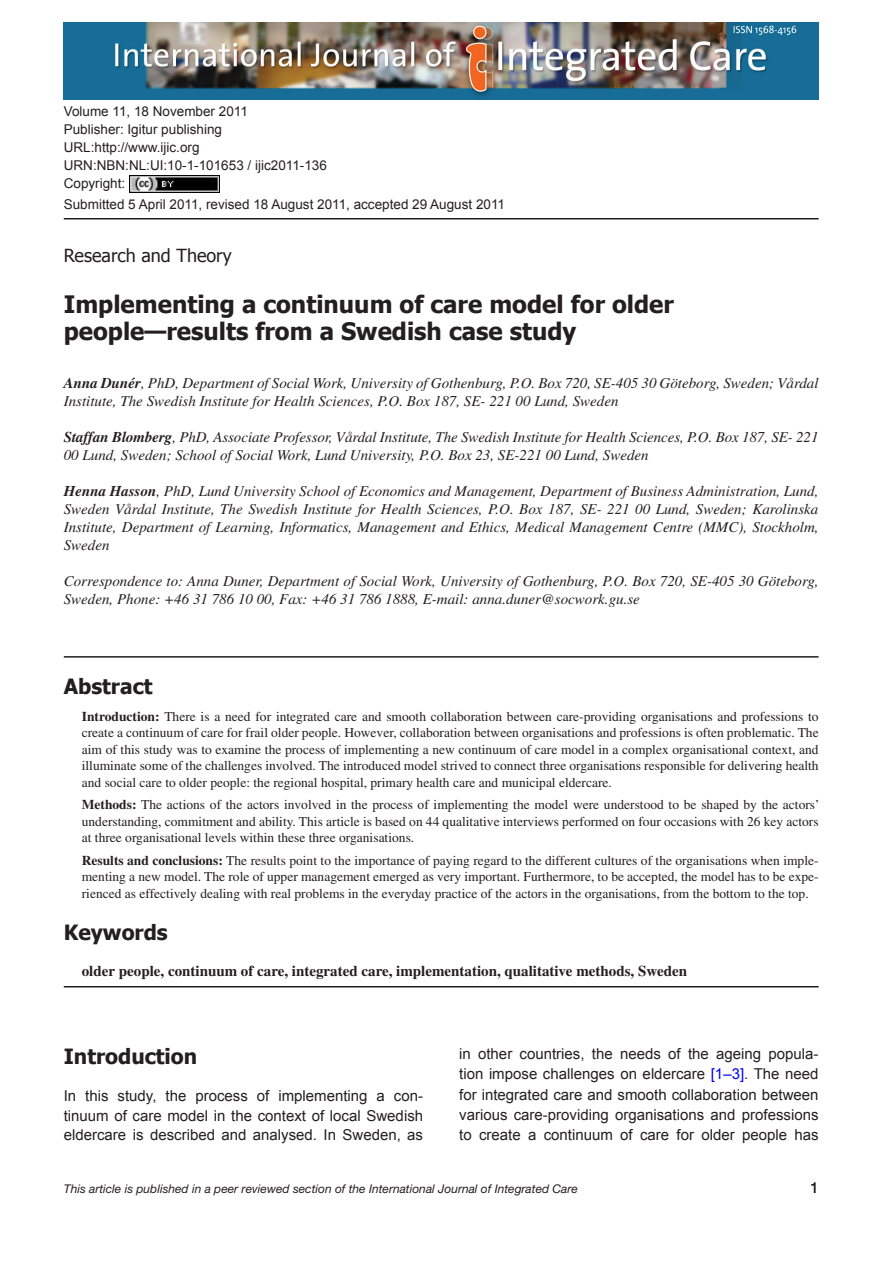
<style>
.page{position:relative;width:893px;height:1263px;background:#fff}
.page>*{position:absolute;margin:0;border:0;box-sizing:border-box;transform-origin:0 0}
.t1{font:700 24px/27px "Tahoma";color:#231f20}
.t2{font:700 21px "Tahoma";color:#231f20}
.t3{font:18px "Tahoma";color:#231f20}
.t4{font:italic 15px/18px "Times";color:#231f20}
.t5{font:15px/20.2px "Arial";color:#231f20;text-align:justify}
.t6{font:700 15px "Times";color:#231f20}
.t7{font:15px "Helvetica Neue";color:#231f20}
.t8{font:13.5px/16.5px "Times";color:#231f20;text-align:justify}
.t9{font:13.5px/18px "Arial";color:#231f20}
.t10{font:italic 12px "Helvetica Neue";color:#231f20}
.s1{font-weight:700}
.s2{color:#00f}
</style>
<div class="page">
<hr style="left:64px;top:218px;width:755px;height:1px;background:#231f20">
<img style="left:129px;top:176px;width:90px;height:16px">
<img style="left:64px;top:23px;width:755px;height:77px">
<hr style="left:64px;top:656px;width:755px;height:2px;background:#231f20">
<hr style="left:64px;top:986px;width:755px;height:1px;background:#231f20">
<p class="t9" style="left:64px;top:102px;width:265px">Volume 11, 18 November 2011<br>Publisher: Igitur publishing<br>URL:http://www.ijic.org<br>URN:NBN:NL:UI:10-1-101653 / ijic2011-136<br>Copyright:</p>
<p class="t9" style="left:64px;top:195px;width:443px">Submitted 5 April 2011, revised 18 August 2011, accepted 29 August 2011</p>
<h3 class="t3" style="left:64px;top:243px;width:169px">Research and Theory</h3>
<h1 class="t1" style="left:64px;top:289px;width:612px">Implementing a continuum of care model for older people—results from a Swedish case study</h1>
<p class="t4" style="left:64px;top:374px;width:756px"><span class="s1">Anna Dunér</span>, PhD, Department of Social Work, University of Gothenburg, P.O. Box 720, SE-405 30 Göteborg, Sweden; Vårdal<br>Institute, The Swedish Institute for Health Sciences, P.O. Box 187, SE- 221 00 Lund, Sweden</p>
<p class="t4" style="left:64px;top:428px;width:756px"><span class="s1">Staffan Blomberg</span>, PhD, Associate Professor, Vårdal Institute, The Swedish Institute for Health Sciences, P.O. Box 187, SE- 221<br>00 Lund, Sweden; School of Social Work, Lund University, P.O. Box 23, SE-221 00 Lund, Sweden</p>
<p class="t4" style="left:64px;top:482px;width:756px;text-align:justify"><span class="s1">Henna Hasson</span>, PhD, Lund University School of Economics and Management, Department of Business Administration, Lund, Sweden Vårdal Institute, The Swedish Institute for Health Sciences, P.O. Box 187, SE- 221 00 Lund, Sweden; Karolinska Institute, Department of Learning, Informatics, Management and Ethics, Medical Management Centre (MMC), Stockholm, Sweden</p>
<p class="t4" style="left:64px;top:572px;width:756px">Correspondence to: Anna Duner, Department of Social Work, University of Gothenburg, P.O. Box 720, SE-405 30 Göteborg,<br>Sweden, Phone: +46 31 786 10 00, Fax: +46 31 786 1888, E-mail: anna.duner@socwork.gu.se</p>
<h2 class="t2" style="left:64px;top:671px;width:90px">Abstract</h2>
<p class="t8" style="left:82px;top:708px;width:738px"><span class="s1">Introduction:</span> There is a need for integrated care and smooth collaboration between care-providing organisations and professions to create a continuum of care for frail older people. However, collaboration between organisations and professions is often problematic. The aim of this study was to examine the process of implementing a new continuum of care model in a complex organisational context, and illuminate some of the challenges involved. The introduced model strived to connect three organisations responsible for delivering health and social care to older people: the regional hospital, primary health care and municipal eldercare.</p>
<p class="t8" style="left:82px;top:796px;width:739px"><span class="s1">Methods:</span> The actions of the actors involved in the process of implementing the model were understood to be shaped by the actors’ understanding, commitment and ability. This article is based on 44 qualitative interviews performed on four occasions with 26 key actors at three organisational levels within these three organisations.</p>
<p class="t8" style="left:82px;top:852px;width:738px"><span class="s1">Results and conclusions:</span> The results point to the importance of paying regard to the different cultures of the organisations when imple&shy;menting a new model. The role of upper management emerged as very important. Furthermore, to be accepted, the model has to be expe&shy;rienced as effectively dealing with real problems in the everyday practice of the actors in the organisations, from the bottom to the top.</p>
<h2 class="t2" style="left:64px;top:917px;width:105px">Keywords</h2>
<p class="t6" style="left:82px;top:961px;width:607px">older people, continuum of care, integrated care, implementation, qualitative methods, Sweden</p>
<h2 class="t2" style="left:64px;top:1042px;width:135px">Introduction</h2>
<p class="t5" style="left:64px;top:1087px;width:361px;line-height:19.4px">In this study, the process of implementing a con&shy;tinuum of care model in the context of local Swedish eldercare is described and analysed. In Sweden, as</p>
<p class="t5" style="left:459px;top:1044px;width:361px">in other countries, the needs of the ageing popula&shy;tion impose challenges on eldercare <span class="s2">[1–3]</span>. The need for integrated care and smooth collaboration between various care-providing organisations and professions to create a continuum of care for older people has</p>
<p class="t10" style="left:64px;top:1181px;width:516px">This article is published in a peer reviewed section of the International Journal of Integrated Care</p>
<p class="t7" style="left:810px;top:1178px;width:10px">1</p>
</div>
